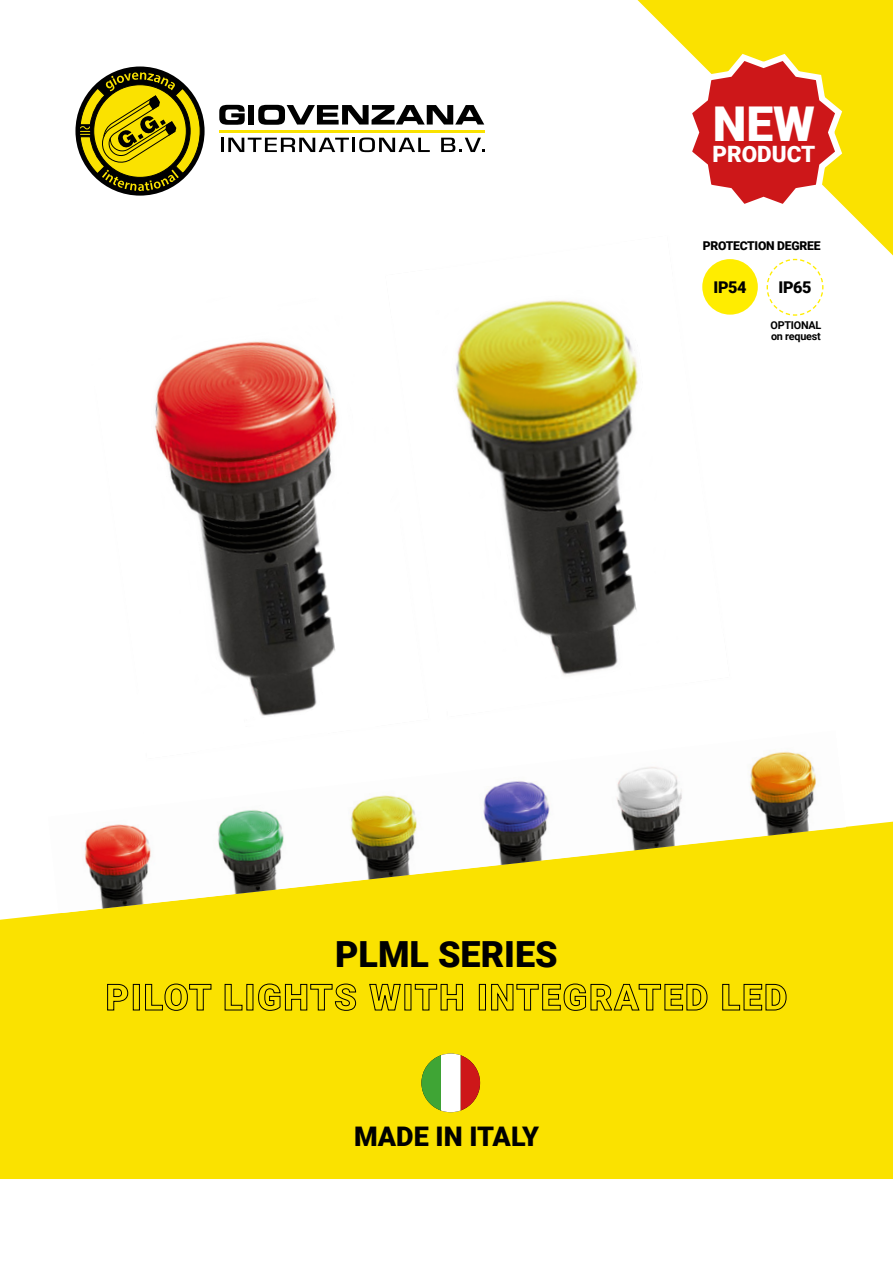
<style>
.page{position:relative;width:893px;height:1263px;background:#fff}
.page>*{position:absolute;margin:0;border:0;box-sizing:border-box;transform-origin:0 0}
.t1{font:900 48px "Roboto";color:#fff}
.t2{font:900 36px/43.2px "Roboto";letter-spacing:.05em;color:#000;text-align:center}
.t3{font:900 27px "Roboto";color:#000}
.t4{font:900 22.5px "Roboto";color:#fff}
.t5{font:900 16.2px "Roboto";letter-spacing:-.02em;color:#000}
.t6{font:900 12.15px "Roboto";letter-spacing:-.02em;color:#000}
.t7{font:700 10.8px/10.8px "Roboto";letter-spacing:-.02em;color:#000}
</style>
<div class="page">
<svg style="left:637px;top:0;width:256px;height:255px;fill:#fae200"></svg>
<div style="left:0;top:822px;width:893px;height:357px;background:#fae200"></div>
<svg style="left:421px;top:1053px;width:59px;height:59px"></svg>
<svg style="left:681px;top:49px;width:165px;height:166px"></svg>
<div style="left:75px;top:67px;width:130px;height:129px;background:#000;border-radius:50%"></div>
<svg style="left:79px;top:72px;width:122px;height:119px"></svg>
<hr style="left:219px;top:130px;width:266px;height:2px;background:#fae200">
<svg style="left:219px;top:105px;width:26px;height:20px"></svg>
<div style="left:248px;top:105px;width:6px;height:20px;background:#000"></div>
<svg style="left:258px;top:105px;width:226px;height:20px"></svg>
<hr style="left:221px;top:138px;width:3px;height:14px;background:#000">
<svg style="left:228px;top:138px;width:121px;height:14px"></svg>
<hr style="left:352px;top:138px;width:3px;height:14px;background:#000">
<svg style="left:359px;top:138px;width:71px;height:14px"></svg>
<svg style="left:441px;top:138px;width:44px;height:14px"></svg>
<img style="left:48px;top:751px;width:798px;height:162px">
<img style="left:84px;top:340px;width:346px;height:421px">
<img style="left:385px;top:235px;width:346px;height:484px">
<div style="left:702px;top:259px;width:56px;height:56px;background:#ffed00;border-radius:50%"></div>
<svg style="left:766px;top:258px;width:58px;height:58px"></svg>
<h1 class="t1" style="left:713px;top:91px;width:104px">NEW</h1>
<p class="t4" style="left:712px;top:138px;width:104px">PRODUCT</p>
<p class="t6" style="left:703px;top:238px;width:119px">PROTECTION DEGREE</p>
<p class="t5" style="left:713px;top:276px;width:35px">IP54</p>
<p class="t5" style="left:778px;top:276px;width:35px">IP65</p>
<p class="t7" style="left:770px;top:320px;width:53px">OPTIONAL on request</p>
<p class="t2" style="left:106px;top:931px;width:683px">PLML SERIES<br>PILOT LIGHTS WITH INTEGRATED LED</p>
<p class="t3" style="left:354px;top:1117px;width:186px">MADE IN ITALY</p>
</div>
